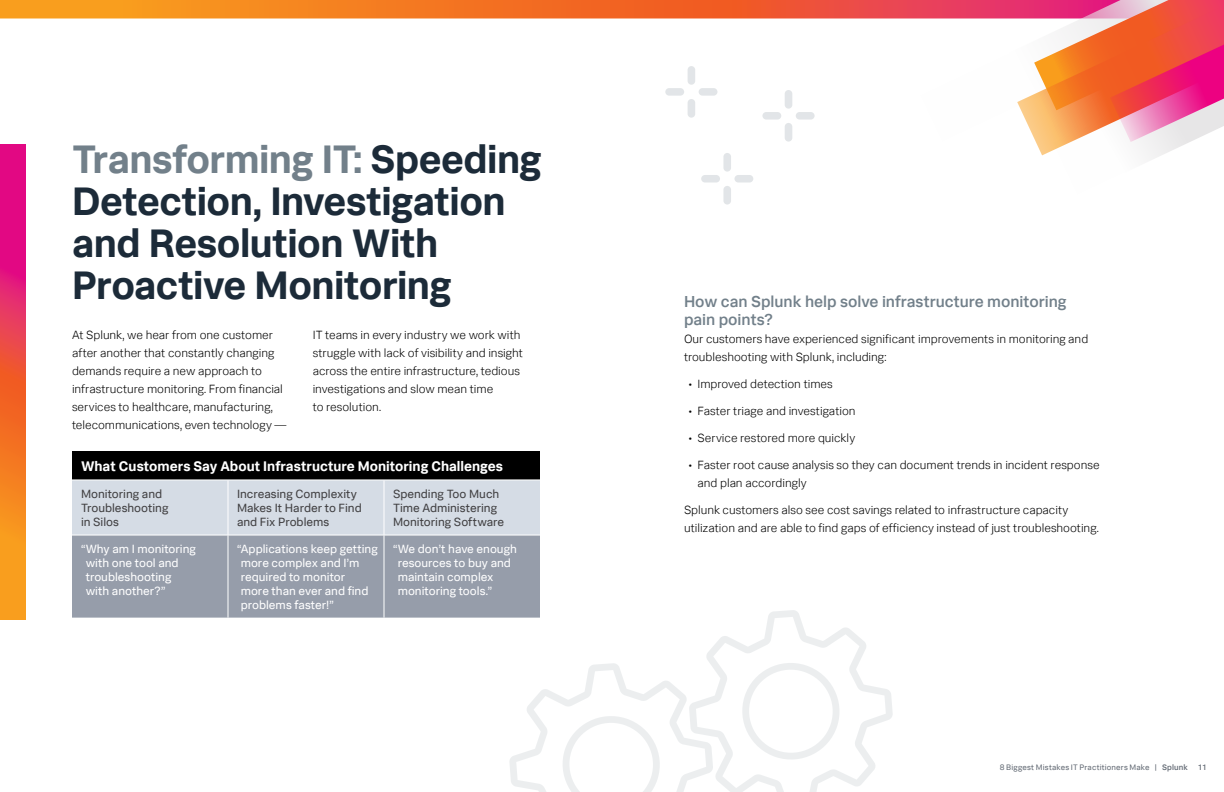
<style>
.page{position:relative;width:1224px;height:792px;background:#fff}
.page>*{position:absolute;margin:0;border:0;box-sizing:border-box;transform-origin:0 0}
.t1{font:700 40px/42px "Splunk Data Sans";letter-spacing:-.015em;color:#1c2b39}
.t2{font:500 16px/18px "Splunk Data Sans";letter-spacing:-.005em;color:#72808a}
.t3{font:700 14px "Splunk Data Sans";color:#fff}
.t4{font:300 12px/18px "Splunk Data Sans";letter-spacing:-.005em;color:#000}
.t5{font:12px/14px "Splunk Data Sans";color:#fff}
.t6{font:12px/14px "Splunk Data Sans";color:#414042}
.t7{font:8px "Splunk Data Sans";letter-spacing:.015em;color:#656c76}
.s1{color:#72808a}
.s2{font-weight:500}
</style>
<div class="page">
<svg style="left:0;top:0;width:1224px;height:196px"></svg>
<div style="left:688px;top:66px;width:7px;height:19px;background:#e2e5e8;border-radius:4px"></div>
<div style="left:665px;top:88px;width:19px;height:8px;background:#e2e5e8;border-radius:4px"></div>
<div style="left:688px;top:99px;width:7px;height:19px;background:#e2e5e8;border-radius:4px"></div>
<div style="left:699px;top:88px;width:18px;height:8px;background:#e2e5e8;border-radius:4px"></div>
<div style="left:723px;top:153px;width:8px;height:19px;background:#e2e5e8;border-radius:4px"></div>
<div style="left:701px;top:175px;width:19px;height:8px;background:#e2e5e8;border-radius:4px"></div>
<div style="left:723px;top:186px;width:8px;height:19px;background:#e2e5e8;border-radius:4px"></div>
<div style="left:734px;top:175px;width:19px;height:8px;background:#e2e5e8;border-radius:4px"></div>
<div style="left:785px;top:90px;width:7px;height:19px;background:#e2e5e8;border-radius:4px"></div>
<div style="left:762px;top:112px;width:19px;height:8px;background:#e2e5e8;border-radius:4px"></div>
<div style="left:785px;top:123px;width:7px;height:19px;background:#e2e5e8;border-radius:4px"></div>
<div style="left:796px;top:112px;width:19px;height:8px;background:#e2e5e8;border-radius:4px"></div>
<svg style="left:509px;top:610px;width:384px;height:182px"></svg>
<svg style="left:0;top:144px;width:25px;height:475px"></svg>
<div style="left:72px;top:452px;width:468px;height:28px;background:#000"></div>
<div style="left:72px;top:480px;width:468px;height:55px;background:#d5dce5"></div>
<div style="left:72px;top:536px;width:468px;height:82px;background:#969daa"></div>
<hr style="left:228px;top:480px;width:1px;height:55px;background:#fff">
<hr style="left:384px;top:480px;width:1px;height:55px;background:#fff">
<hr style="left:228px;top:535px;width:1px;height:83px;background:#fff">
<hr style="left:384px;top:535px;width:1px;height:83px;background:#fff">
<hr style="left:72px;top:479px;width:156px;height:1px;background:#fff">
<hr style="left:228px;top:479px;width:156px;height:1px;background:#fff">
<hr style="left:384px;top:479px;width:156px;height:1px;background:#fff">
<h1 class="t1" style="left:72px;top:137px;width:471px"><span class="s1">Transforming IT:</span> Speeding<br>Detection, Investigation and Resolution With<br>Proactive Monitoring</h1>
<p class="t4" style="left:72px;top:326px;width:216px">At Splunk, we hear from one customer after another that constantly changing demands require a new approach to infrastructure monitoring. From financial services to healthcare, manufacturing, telecommunications, even technology —</p>
<p class="t4" style="left:313px;top:326px;width:212px">IT teams in every industry we work with struggle with lack of visibility and insight across the entire infrastructure, tedious investigations and slow mean time<br>to resolution.</p>
<p class="t3" style="left:81px;top:457px;width:424px">What Customers Say About Infrastructure Monitoring Challenges</p>
<p class="t6" style="left:81px;top:487px;width:89px">Monitoring and<br>Troubleshooting in Silos</p>
<p class="t6" style="left:237px;top:487px;width:126px">Increasing Complexity<br>Makes It Harder to Find and Fix Problems</p>
<p class="t6" style="left:393px;top:487px;width:113px">Spending Too Much<br>Time Administering<br>Monitoring Software</p>
<p class="t5" style="left:86px;top:541px;width:112px;text-indent:-5px">“Why am I monitoring with one tool and troubleshooting with another?”</p>
<p class="t5" style="left:241px;top:541px;width:139px;text-indent:-4px">“Applications keep getting more complex and I’m required to monitor<br>more than ever and find problems faster!”</p>
<p class="t5" style="left:398px;top:541px;width:121px;text-indent:-5px">“We don’t have enough resources to buy and maintain complex monitoring tools.”</p>
<h2 class="t2" style="left:684px;top:292px;width:384px">How can Splunk help solve infrastructure monitoring pain points?</h2>
<p class="t4" style="left:684px;top:329px;width:406px">Our customers have experienced significant improvements in monitoring and troubleshooting with Splunk, including:</p>
<p class="t4" style="left:688px;top:374px;width:146px">• Improved detection times</p>
<p class="t4" style="left:688px;top:401px;width:169px">• Faster triage and investigation</p>
<p class="t4" style="left:688px;top:428px;width:168px">• Service restored more quickly</p>
<p class="t4" style="left:698px;top:455px;width:404px;text-indent:-9px">• Faster root cause analysis so they can document trends in incident response and plan accordingly</p>
<p class="t4" style="left:684px;top:500px;width:416px">Splunk customers also see cost savings related to infrastructure capacity utilization and are able to find gaps of efficiency instead of just troubleshooting.</p>
<p class="t7" style="left:1000px;top:762px;width:209px">8 Biggest Mistakes IT Practitioners Make | <span class="s2">Splunk 11</span></p>
</div>
